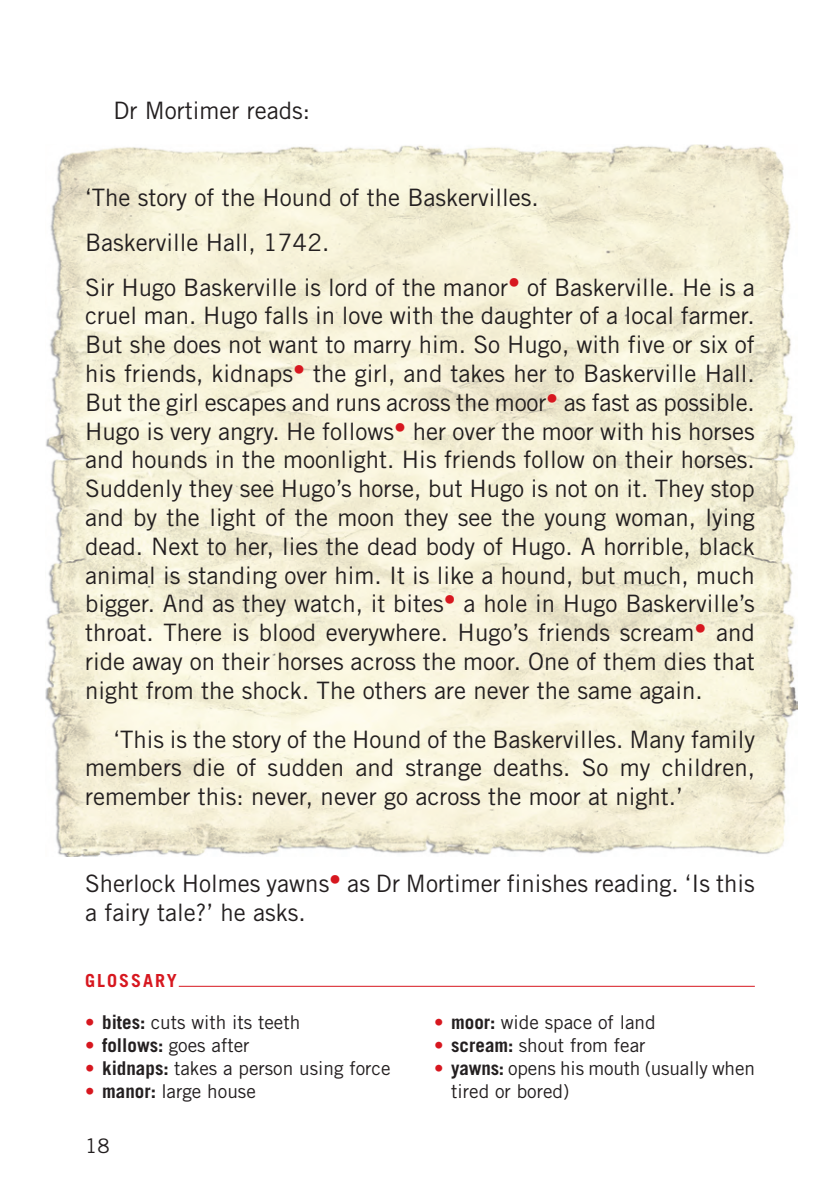
<style>
.page{position:relative;width:840px;height:1191px;background:#fff}
.page>*{position:absolute;margin:0;border:0;box-sizing:border-box;transform-origin:0 0}
.Testo_normale{font:24px/28.8px "Trade Gothic LT Std";color:#231f20;text-align:justify}
.t1{font:20px "Trade Gothic LT Std";color:#231f20}
.Testo_normale-2{font:19px/22.8px "Trade Gothic LT Std";color:#231f20}
.t2{font:700 18px "Trade Gothic LT Std";letter-spacing:.11em;color:#d7171f}
.s1{font-weight:700;color:#d7171f}
.s2{font-weight:700}
</style>
<div class="page">
<hr style="left:179px;top:985px;width:575px;height:1px;background:#d7171f">
<img style="left:46px;top:145px;width:751px;height:711px">
<p class="Testo_normale" style="left:113px;top:96px;width:198px">Dr Mortimer reads:</p>
<p class="Testo_normale" style="left:85px;top:183px;width:455px">‘The story of the Hound of the Baskervilles.</p>
<p class="Testo_normale" style="left:85px;top:227px;width:245px">Baskerville Hall, 1742.</p>
<p class="Testo_normale" style="left:85px;top:272px;width:671px">Sir Hugo Baskerville is lord of the manor<sup>•</sup> of Baskerville. He is a cruel man. Hugo falls in love with the daughter of a local farmer.<br>But she does not want to marry him. So Hugo, with five or six of his friends, kidnaps<sup>•</sup> the girl, and takes her to Baskerville Hall.<br>But the girl escapes and runs across the moor<sup>•</sup> as fast as possible.<br>Hugo is very angry. He follows<sup>•</sup> her over the moor with his horses and hounds in the moonlight. His friends follow on their horses.<br>Suddenly they see Hugo’s horse, but Hugo is not on it. They stop and by the light of the moon they see the young woman, lying dead. Next to her, lies the dead body of Hugo. A horrible, black animal is standing over him. It is like a hound, but much, much bigger. And as they watch, it bites<sup>•</sup> a hole in Hugo Baskerville’s throat. There is blood everywhere. Hugo’s friends scream<sup>•</sup> and ride away on their horses across the moor. One of them dies that night from the shock. The others are never the same again.</p>
<p class="Testo_normale" style="left:85px;top:724px;width:671px;text-indent:28px">‘This is the story of the Hound of the Baskervilles. Many family members die of sudden and strange deaths. So my children, remember this: never, never go across the moor at night.’</p>
<p class="Testo_normale" style="left:85px;top:868px;width:671px">Sherlock Holmes yawns<sup>•</sup> as Dr Mortimer finishes reading. ‘Is this a fairy tale?’ he asks.</p>
<p class="t2" style="left:85px;top:969px;width:93px">GLOSSARY</p>
<p class="Testo_normale-2" style="left:85px;top:1010px;width:216px"><span class="s1">•</span> <span class="s2">bites:</span> cuts with its teeth</p>
<p class="Testo_normale-2" style="left:85px;top:1033px;width:166px"><span class="s1">•</span> <span class="s2">follows:</span> goes after</p>
<p class="Testo_normale-2" style="left:85px;top:1056px;width:307px"><span class="s1">•</span> <span class="s2">kidnaps:</span> takes a person using force</p>
<p class="Testo_normale-2" style="left:85px;top:1079px;width:172px"><span class="s1">•</span> <span class="s2">manor:</span> large house</p>
<p class="t1" style="left:85px;top:1134px;width:26px">18</p>
<p class="Testo_normale-2" style="left:434px;top:1010px;width:223px"><span class="s1">•</span> <span class="s2">moor:</span> wide space of land</p>
<p class="Testo_normale-2" style="left:434px;top:1033px;width:213px"><span class="s1">•</span> <span class="s2">scream:</span> shout from fear</p>
<p class="Testo_normale-2" style="left:451px;top:1056px;width:305px;text-indent:-17px"><span class="s1">•</span> <span class="s2">yawns:</span> opens his mouth (usually when tired or bored)</p>
</div>
